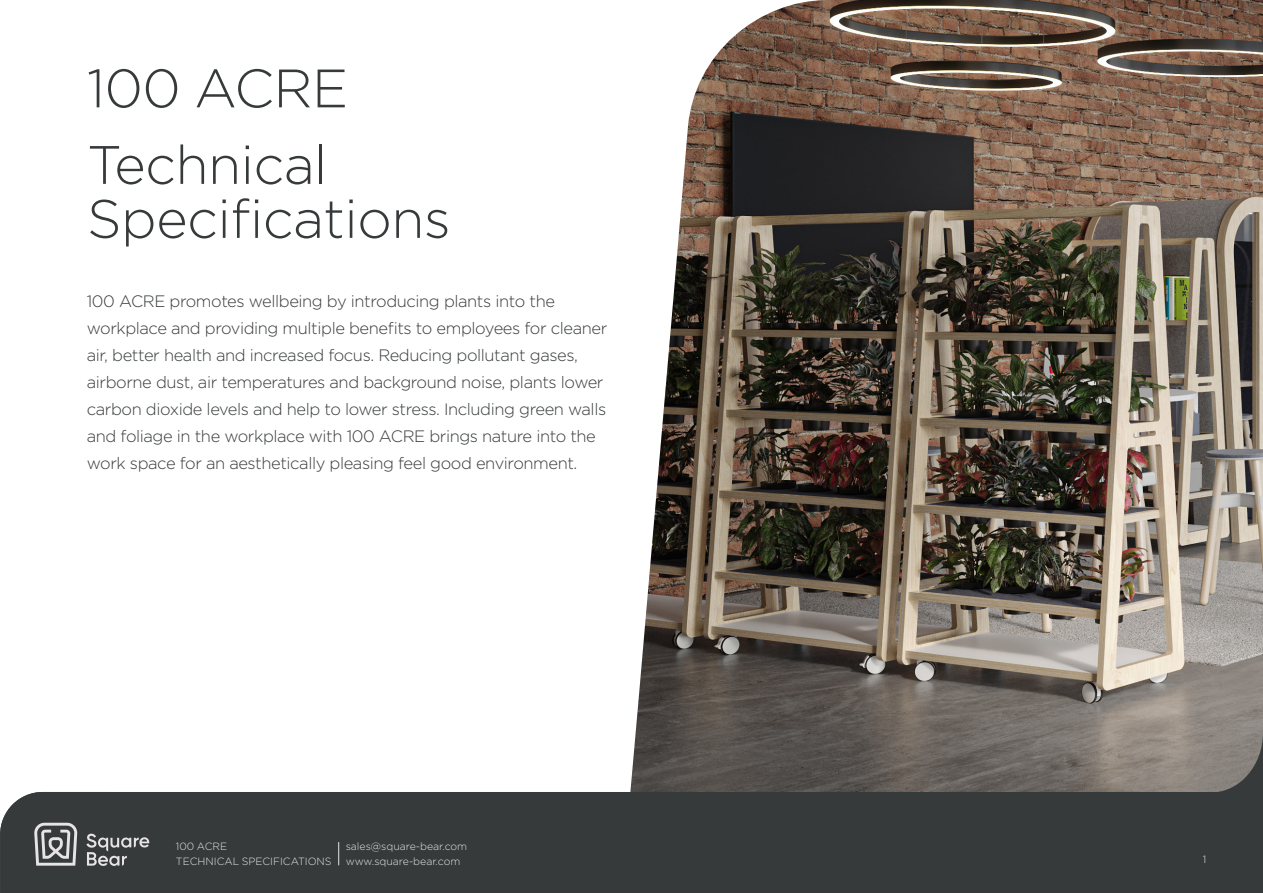
<style>
.page{position:relative;width:1263px;height:893px;background:#fff}
.page>*{position:absolute;margin:0;border:0;box-sizing:border-box;transform-origin:0 0}
.t1{font:300 54px/76.5px "Gotham";letter-spacing:-.01em;color:#373a3b}
.t2{font:300 16.5px/27px "Gotham";letter-spacing:-.025em;color:#373a3b}
.t3{font:300 10.5px/15px "Gotham";color:#e6e4e4}
</style>
<div class="page">
<img style="left:828px;top:0;width:435px;height:792px">
<svg style="left:630px;top:0;width:198px;height:792px"></svg>
<div style="left:0;top:792px;width:1263px;height:101px;background:#373a3b"></div>
<svg style="left:1210px;top:732px;width:53px;height:61px;background:#77736f"></svg>
<svg style="left:34px;top:823px;width:43px;height:43px;background:#838384"></svg>
<svg style="left:86px;top:833px;width:64px;height:34px;background:#626465"></svg>
<svg style="left:338px;top:842px;width:1px;height:23px"></svg>
<h1 class="t1" style="left:87px;top:49px;width:263px">100 ACRE<br>Technical</h1>
<h1 class="t1" style="left:87px;top:179px;width:365px">Specifications</h1>
<p class="t2" style="left:87px;top:287px;width:522px">100 ACRE promotes wellbeing by introducing plants into the workplace and providing multiple benefits to employees for cleaner air, better health and increased focus. Reducing pollutant gases, airborne dust, air temperatures and background noise, plants lower carbon dioxide levels and help to lower stress. Including green walls and foliage in the workplace with 100 ACRE brings nature into the work space for an aesthetically pleasing feel good environment.</p>
<p class="t3" style="left:176px;top:838px;width:157px">100 ACRE<br>TECHNICAL SPECIFICATIONS</p>
<p class="t3" style="left:346px;top:838px;width:123px">sales@square-bear.com www.square-bear.com</p>
<p class="t3" style="left:1203px;top:852px;width:5px">1</p>
</div>
